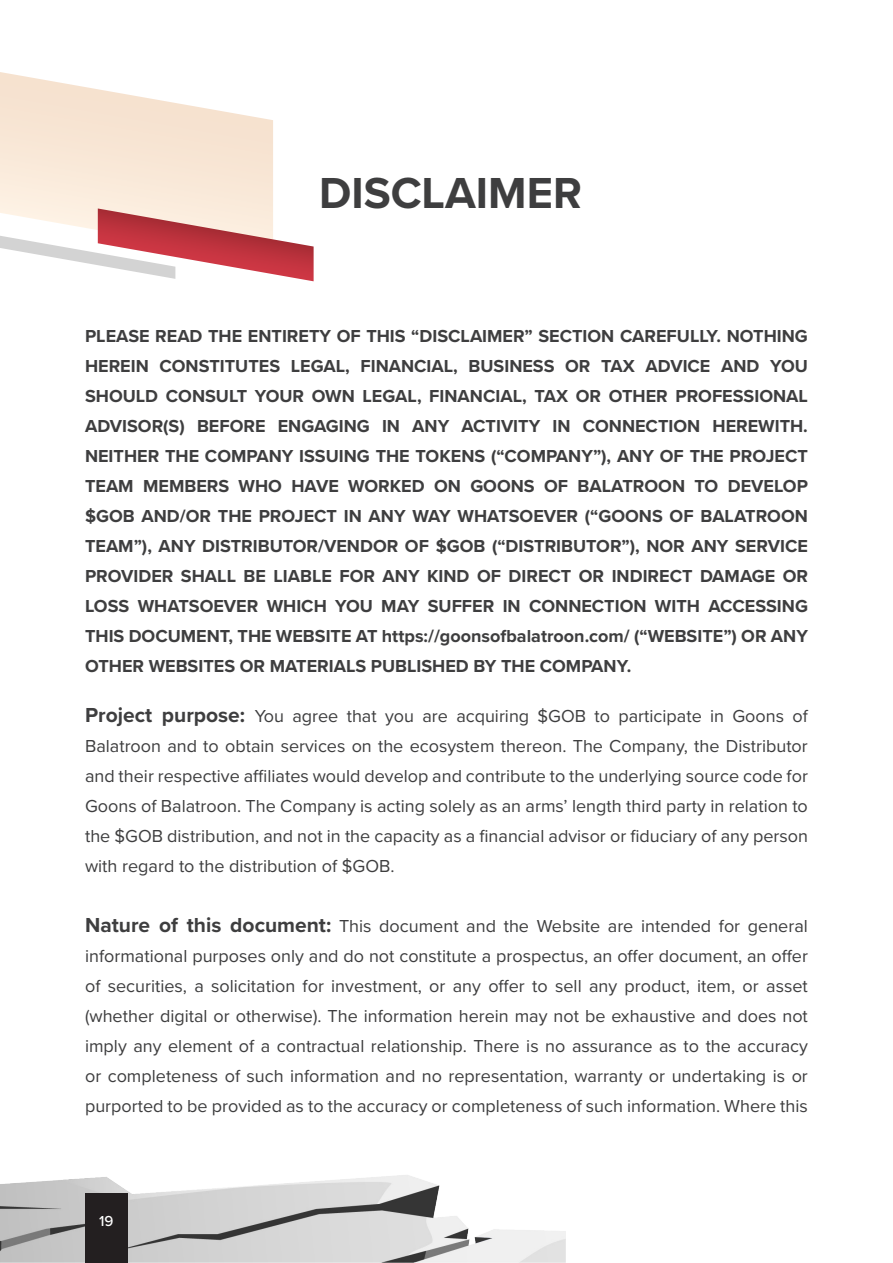
<style>
.page{position:relative;width:893px;height:1263px;background:#fff}
.page>*{position:absolute;margin:0;border:0;box-sizing:border-box;transform-origin:0 0}
.Body_Text_Black{font:700 45px "Proxima Nova";color:#3e3e3f}
.Body_Text_Black-2{font:18px/30px "Proxima Nova";color:#3e3e3f;text-align:justify}
.Body_Text_Black-3{font:700 18px/30px "Proxima Nova";color:#3e3e3f;text-align:justify}
.t1{font:500 15px "Proxima Nova";color:#fff}
.s1{font-weight:700;font-size:21px}
</style>
<div class="page">
<img style="left:0;top:1175px;width:565px;height:88px">
<svg style="left:0;top:72px;width:273px;height:136px"></svg>
<svg style="left:0;top:208px;width:314px;height:73px"></svg>
<div style="left:85px;top:1193px;width:43px;height:70px;background:#231f20"></div>
<p class="Body_Text_Black" style="left:319px;top:159px;width:264px">DISCLAIMER</p>
<p class="Body_Text_Black-3" style="left:85px;top:320px;width:724px">PLEASE READ THE ENTIRETY OF THIS “DISCLAIMER” SECTION CAREFULLY. NOTHING HEREIN CONSTITUTES LEGAL, FINANCIAL, BUSINESS OR TAX ADVICE AND YOU SHOULD CONSULT YOUR OWN LEGAL, FINANCIAL, TAX OR OTHER PROFESSIONAL ADVISOR(S) BEFORE ENGAGING IN ANY ACTIVITY IN CONNECTION HEREWITH.<br>NEITHER THE COMPANY ISSUING THE TOKENS (“COMPANY”), ANY OF THE PROJECT TEAM MEMBERS WHO HAVE WORKED ON GOONS OF BALATROON TO DEVELOP $GOB AND/OR THE PROJECT IN ANY WAY WHATSOEVER (“GOONS OF BALATROON TEAM”), ANY DISTRIBUTOR/VENDOR OF $GOB (“DISTRIBUTOR”), NOR ANY SERVICE PROVIDER SHALL BE LIABLE FOR ANY KIND OF DIRECT OR INDIRECT DAMAGE OR LOSS WHATSOEVER WHICH YOU MAY SUFFER IN CONNECTION WITH ACCESSING THIS DOCUMENT, THE WEBSITE AT https://goonsofbalatroon.com/ (“WEBSITE”) OR ANY OTHER WEBSITES OR MATERIALS PUBLISHED BY THE COMPANY.</p>
<p class="Body_Text_Black-2" style="left:85px;top:700px;width:724px"><span class="s1">Project purpose:</span> You agree that you are acquiring $GOB to participate in Goons of Balatroon and to obtain services on the ecosystem thereon. The Company, the Distributor and their respective affiliates would develop and contribute to the underlying source code for Goons of Balatroon. The Company is acting solely as an arms’ length third party in relation to the $GOB distribution, and not in the capacity as a financial advisor or fiduciary of any person with regard to the distribution of $GOB.</p>
<p class="Body_Text_Black-2" style="left:85px;top:910px;width:724px"><span class="s1">Nature of this document:</span> This document and the Website are intended for general informational purposes only and do not constitute a prospectus, an offer document, an offer of securities, a solicitation for investment, or any offer to sell any product, item, or asset (whether digital or otherwise). The information herein may not be exhaustive and does not imply any element of a contractual relationship. There is no assurance as to the accuracy or completeness of such information and no representation, warranty or undertaking is or purported to be provided as to the accuracy or completeness of such information. Where this</p>
<p class="t1" style="left:99px;top:1210px;width:16px">19</p>
</div>
